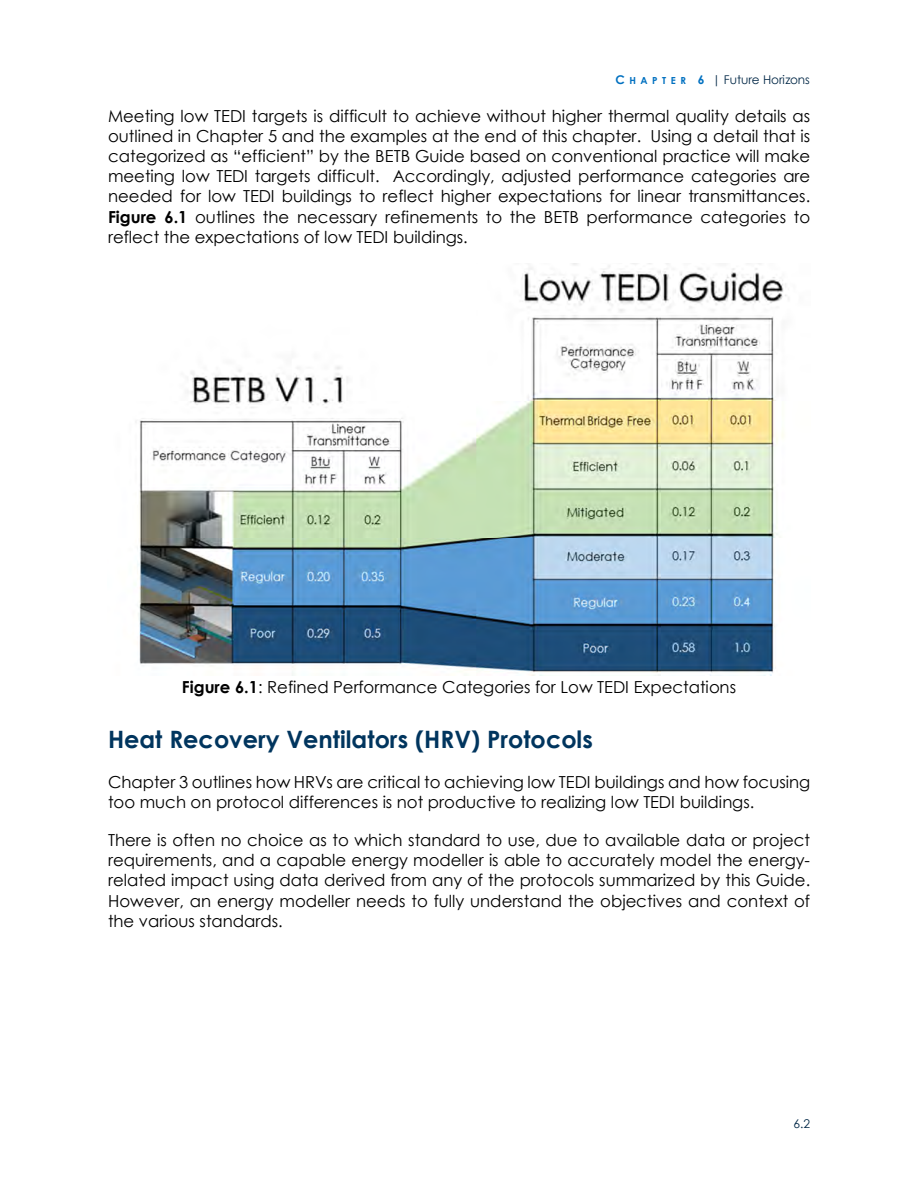
<style>
.page{position:relative;width:918px;height:1188px;background:#fff}
.page>*{position:absolute;margin:0;border:0;box-sizing:border-box;transform-origin:0 0}
.t1{font:700 24px "Century Gothic";color:#00355e}
.t2{font:16.5px/20.2px "Century Gothic";color:#000;text-align:justify}
.t3{font:12px "Century Gothic";color:#002746}
.s1{font-weight:700;color:#0070c0}
.s2{font-weight:700;font-size:9.75px;color:#0070c0}
.s3{font-weight:700}
</style>
<div class="page">
<img style="left:135px;top:264px;width:654px;height:411px">
<p class="t3" style="left:616px;top:75px;width:196px"><span class="s1">C</span> <span class="s2">H A P T E R</span> <span class="s1">6</span> | Future Horizons</p>
<p class="t2" style="left:108px;top:107px;width:704px">Meeting low TEDI targets is difficult to achieve without higher thermal quality details as outlined in Chapter 5 and the examples at the end of this chapter. Using a detail that is categorized as “efficient” by the BETB Guide based on conventional practice will make meeting low TEDI targets difficult. Accordingly, adjusted performance categories are needed for low TEDI buildings to reflect higher expectations for linear transmittances.<br><span class="s3">Figure 6.1</span> outlines the necessary refinements to the BETB performance categories to reflect the expectations of low TEDI buildings.</p>
<p class="t2" style="left:182px;top:678px;width:556px"><span class="s3">Figure 6.1</span>: Refined Performance Categories for Low TEDI Expectations</p>
<h1 class="t1" style="left:108px;top:730px;width:486px">Heat Recovery Ventilators (HRV) Protocols</h1>
<p class="t2" style="left:108px;top:773px;width:704px">Chapter 3 outlines how HRVs are critical to achieving low TEDI buildings and how focusing too much on protocol differences is not productive to realizing low TEDI buildings.</p>
<p class="t2" style="left:108px;top:831px;width:704px">There is often no choice as to which standard to use, due to available data or project requirements, and a capable energy modeller is able to accurately model the energy&shy;related impact using data derived from any of the protocols summarized by this Guide.<br>However, an energy modeller needs to fully understand the objectives and context of the various standards.</p>
<p class="t3" style="left:793px;top:1119px;width:18px">6.2</p>
</div>
